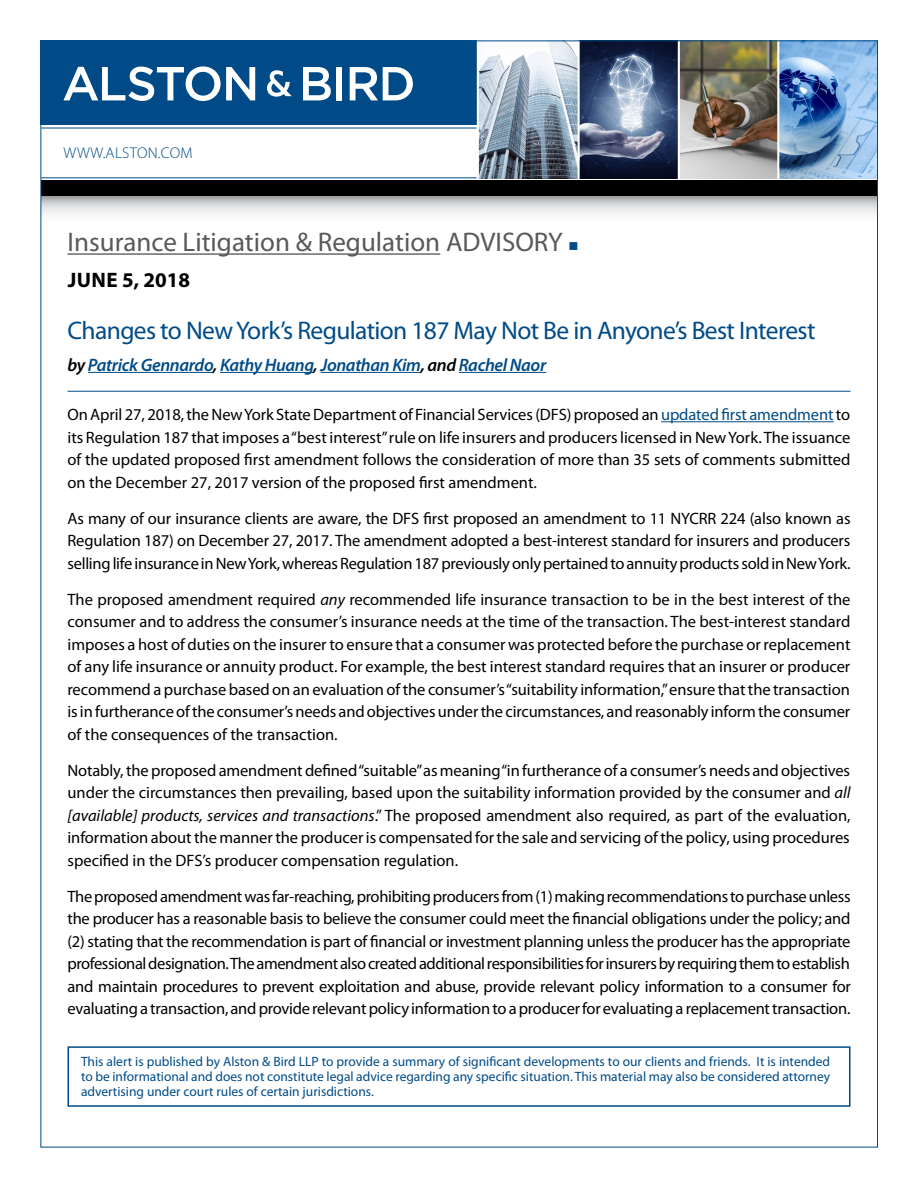
<style>
.page{position:relative;width:918px;height:1188px;background:#fff}
.page>*{position:absolute;margin:0;border:0;box-sizing:border-box;transform-origin:0 0}
.t1{font:27px "Myriad Pro";color:#58595b}
.t2{font:25.5px "Myriad Pro";letter-spacing:-.025em;color:#004b87}
.t3{font:700 21px "Myriad Pro";letter-spacing:.01em;color:#000}
.t4{font:italic 600 18px "Myriad Pro";letter-spacing:-.02em;color:#004b87}
.t5{font:16.5px/22.5px "Myriad Pro";letter-spacing:-.005em;color:#000;text-align:justify}
.t6{font:300 15.6px "Myriad Pro";letter-spacing:.02em;color:#004b87}
.t7{font:13.5px/15px "Myriad Pro";color:#004b87;text-align:justify}
.s1{color:#004b87}
.s2{color:#000}
.s3{font-style:italic}
</style>
<div class="page">
<svg style="left:42px;top:196px;width:834px;height:18px"></svg>
<hr style="left:41px;top:128px;width:436px;height:1px;background:#004b87">
<hr style="left:41px;top:177px;width:436px;height:1px;background:#004b87">
<div style="left:41px;top:181px;width:837px;height:15px;background:#000"></div>
<div style="left:40px;top:40px;width:836px;height:85px;background:#004b87"></div>
<img style="left:479px;top:42px;width:397px;height:137px">
<hr style="left:578px;top:40px;width:2px;height:140px;background:#fff">
<hr style="left:678px;top:40px;width:2px;height:140px;background:#fff">
<hr style="left:777px;top:40px;width:2px;height:140px;background:#fff">
<hr style="left:477px;top:39px;width:2px;height:139px;background:#fff">
<svg style="left:63px;top:66px;width:192px;height:35px"></svg>
<svg style="left:267px;top:70px;width:25px;height:27px"></svg>
<svg style="left:303px;top:67px;width:28px;height:33px"></svg>
<div style="left:336px;top:67px;width:6px;height:33px;background:#fff"></div>
<svg style="left:350px;top:67px;width:63px;height:33px"></svg>
<div style="left:68px;top:1046px;width:782px;height:61px;border:2px solid #004b87"></div>
<hr style="left:68px;top:253px;width:372px;height:2px;background:#58595b">
<hr style="left:68px;top:391px;width:782px;height:1px;background:#004b87">
<hr style="left:88px;top:372px;width:125px;height:1px;background:#004b87">
<hr style="left:220px;top:372px;width:94px;height:1px;background:#004b87">
<hr style="left:321px;top:372px;width:100px;height:1px;background:#004b87">
<hr style="left:459px;top:372px;width:87px;height:1px;background:#004b87">
<hr style="left:661px;top:421px;width:173px;height:1px;background:#004b87">
<p class="t6" style="left:64px;top:144px;width:131px">WWW.ALSTON.COM</p>
<h1 class="t1" style="left:68px;top:226px;width:513px">Insurance Litigation &amp; Regulation ADVISORY <span class="s1">■</span></h1>
<p class="t3" style="left:68px;top:267px;width:124px">JUNE 5, 2018</p>
<h2 class="t2" style="left:68px;top:315px;width:750px">Changes to New York’s Regulation 187 May Not Be in Anyone’s Best Interest</h2>
<p class="t4" style="left:68px;top:353px;width:480px"><span class="s2">by</span> Patrick Gennardo<span class="s2">,</span> Kathy Huang<span class="s2">,</span> Jonathan Kim<span class="s2">, and</span> Rachel Naor</p>
<p class="t5" style="left:68px;top:403px;width:785px">On April 27, 2018, the New York State Department of Financial Services (DFS) proposed an <span class="s1">updated first amendment</span> to its Regulation 187 that imposes a “best interest” rule on life insurers and producers licensed in New York. The issuance of the updated proposed first amendment follows the consideration of more than 35 sets of comments submitted on the December 27, 2017 version of the proposed first amendment.</p>
<p class="t5" style="left:68px;top:507px;width:785px">As many of our insurance clients are aware, the DFS first proposed an amendment to 11 NYCRR 224 (also known as Regulation 187) on December 27, 2017. The amendment adopted a best-interest standard for insurers and producers selling life insurance in New York, whereas Regulation 187 previously only pertained to annuity products sold in New York.</p>
<p class="t5" style="left:68px;top:588px;width:785px">The proposed amendment required <span class="s3">any</span> recommended life insurance transaction to be in the best interest of the consumer and to address the consumer’s insurance needs at the time of the transaction. The best-interest standard imposes a host of duties on the insurer to ensure that a consumer was protected before the purchase or replacement of any life insurance or annuity product. For example, the best interest standard requires that an insurer or producer recommend a purchase based on an evaluation of the consumer’s “suitability information,” ensure that the transaction is in furtherance of the consumer’s needs and objectives under the circumstances, and reasonably inform the consumer of the consequences of the transaction.</p>
<p class="t5" style="left:68px;top:759px;width:785px">Notably, the proposed amendment defined “suitable” as meaning “in furtherance of a consumer’s needs and objectives under the circumstances then prevailing, based upon the suitability information provided by the consumer and <span class="s3">all [available] products, services and transactions</span>.” The proposed amendment also required, as part of the evaluation, information about the manner the producer is compensated for the sale and servicing of the policy, using procedures specified in the DFS’s producer compensation regulation.</p>
<p class="t5" style="left:68px;top:885px;width:785px">The proposed amendment was far-reaching, prohibiting producers from (1) making recommendations to purchase unless the producer has a reasonable basis to believe the consumer could meet the financial obligations under the policy; and (2) stating that the recommendation is part of financial or investment planning unless the producer has the appropriate professional designation. The amendment also created additional responsibilities for insurers by requiring them to establish and maintain procedures to prevent exploitation and abuse, provide relevant policy information to a consumer for evaluating a transaction, and provide relevant policy information to a producer for evaluating a replacement transaction.</p>
<p class="t7" style="left:81px;top:1054px;width:751px">This alert is published by Alston &amp; Bird LLP to provide a summary of significant developments to our clients and friends. It is intended to be informational and does not constitute legal advice regarding any specific situation. This material may also be considered attorney advertising under court rules of certain jurisdictions.</p>
</div>
